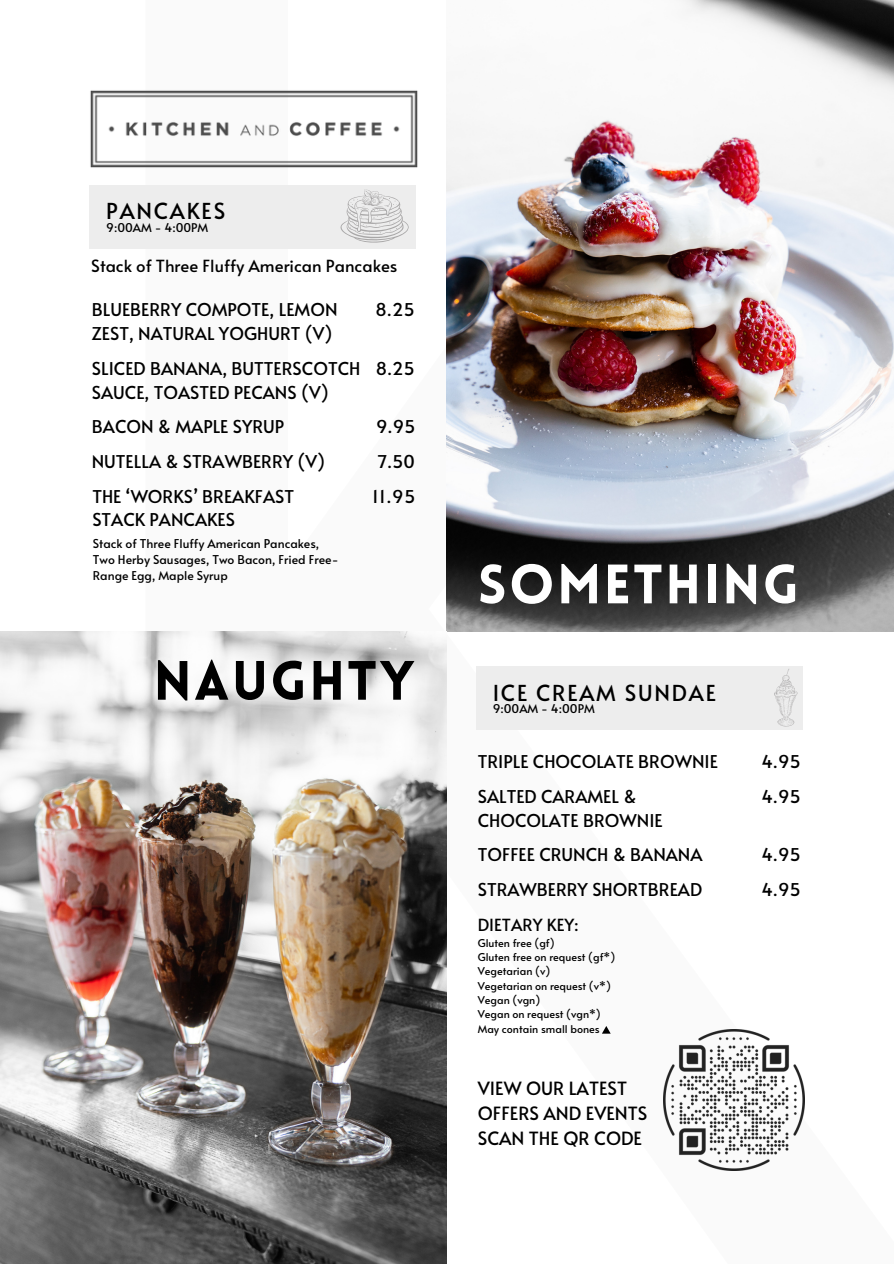
<style>
.page{position:relative;width:894px;height:1264px;background:#fff}
.page>*{position:absolute;margin:0;border:0;box-sizing:border-box;transform-origin:0 0}
.t1{font:2035.65px "Glacial Indifference";color:#000}
.t2{font:900 54.15px "Lovelo";letter-spacing:.045em;color:#fff}
.t3{font:900 54.15px "Lovelo";letter-spacing:.045em;color:#000}
.t4{font:21.9px "Alata";letter-spacing:.08em;color:#000}
.t5{font:18.15px/24.8px "Alata";color:#000}
.t6{font:17.55px/23.7px "Alata";color:#000}
.t7{font:16.65px "Alata";color:#000}
.t8{font:12.15px/16.2px "Alata";color:#000}
.t9{font:12px "Alata";color:#000}
.t10{font:10.65px/14.2px "Alata";color:#000}
</style>
<div class="page">
<div style="left:89px;top:185px;width:327px;height:64px;background:#ededed"></div>
<img style="left:90px;top:90px;width:328px;height:78px">
<svg style="left:340px;top:189px;width:69px;height:54px"></svg>
<img style="left:446px;top:0;width:447px;height:631px">
<div style="left:475px;top:666px;width:327px;height:64px;background:#ededed"></div>
<svg style="left:774px;top:669px;width:23px;height:58px"></svg>
<img style="left:0;top:631px;width:447px;height:632px">
<svg style="left:602px;top:1026px;width:8px;height:7px"></svg>
<img style="left:663px;top:1029px;width:140px;height:141px">
<h1 class="t1" style="left:-7px;top:-633px;width:966px">K</h1>
<h3 class="t4" style="left:106px;top:195px;width:120px">PANCAKES</h3>
<h6 class="t7" style="left:91px;top:254px;width:307px">Stack of Three Fluffy American Pancakes</h6>
<h5 class="t9" style="left:106px;top:219px;width:104px">9:00AM - 4:00PM</h5>
<h4 class="t6" style="left:92px;top:297px;width:247px">BLUEBERRY COMPOTE, LEMON<br>ZEST, NATURAL YOGHURT (V)</h4>
<h4 class="t6" style="left:375px;top:297px;width:41px">8.25</h4>
<h4 class="t6" style="left:92px;top:356px;width:270px">SLICED BANANA, BUTTERSCOTCH<br>SAUCE, TOASTED PECANS (V)</h4>
<h4 class="t6" style="left:375px;top:356px;width:41px">8.25</h4>
<p class="t6" style="left:92px;top:414px;width:194px">BACON &amp; MAPLE SYRUP</p>
<h1 class="t6" style="left:376px;top:414px;width:41px">9.95</h1>
<p class="t6" style="left:92px;top:449px;width:235px">NUTELLA &amp; STRAWBERRY (V)</p>
<h3 class="t6" style="left:377px;top:449px;width:39px">7.50</h3>
<h4 class="t6" style="left:92px;top:483px;width:203px">THE ‘WORKS’ BREAKFAST<br>STACK PANCAKES</h4>
<h4 class="t6" style="left:372px;top:483px;width:45px">11.95</h4>
<h4 class="t8" style="left:93px;top:535px;width:228px">Stack of Three Fluffy American Pancakes,</h4>
<h4 class="t8" style="left:93px;top:551px;width:247px">Two Herby Sausages, Two Bacon, Fried Free-<br>Range Egg, Maple Syrup</h4>
<h4 class="t2" style="left:477px;top:562px;width:323px">SOMETHING</h4>
<h4 class="t3" style="left:153px;top:659px;width:262px">NAUGHTY</h4>
<h6 class="t4" style="left:492px;top:676px;width:225px">ICE CREAM SUNDAE</h6>
<h4 class="t9" style="left:492px;top:700px;width:104px">9:00AM - 4:00PM</h4>
<h4 class="t6" style="left:477px;top:749px;width:242px">TRIPLE CHOCOLATE BROWNIE</h4>
<p class="t6" style="left:761px;top:749px;width:41px">4.95</p>
<p class="t6" style="left:477px;top:784px;width:186px">SALTED CARAMEL &amp;<br>CHOCOLATE BROWNIE</p>
<h4 class="t6" style="left:761px;top:784px;width:41px">4.95</h4>
<p class="t6" style="left:477px;top:842px;width:226px">TOFFEE CRUNCH &amp; BANANA</p>
<h2 class="t6" style="left:761px;top:842px;width:41px">4.95</h2>
<h4 class="t6" style="left:477px;top:877px;width:226px">STRAWBERRY SHORTBREAD</h4>
<h4 class="t6" style="left:761px;top:877px;width:41px">4.95</h4>
<p class="t7" style="left:477px;top:912px;width:103px">DIETARY KEY:</p>
<p class="t10" style="left:477px;top:935px;width:139px">Gluten free (gf)<br>Gluten free on request (gf*)<br>Vegetarian (v)<br>Vegetarian on request (v*)<br>Vegan (vgn)<br>Vegan on request (vgn*)<br>May contain small bones</p>
<h4 class="t5" style="left:477px;top:1075px;width:171px">VIEW OUR LATEST<br>OFFERS AND EVENTS<br>SCAN THE QR CODE</h4>
</div>
